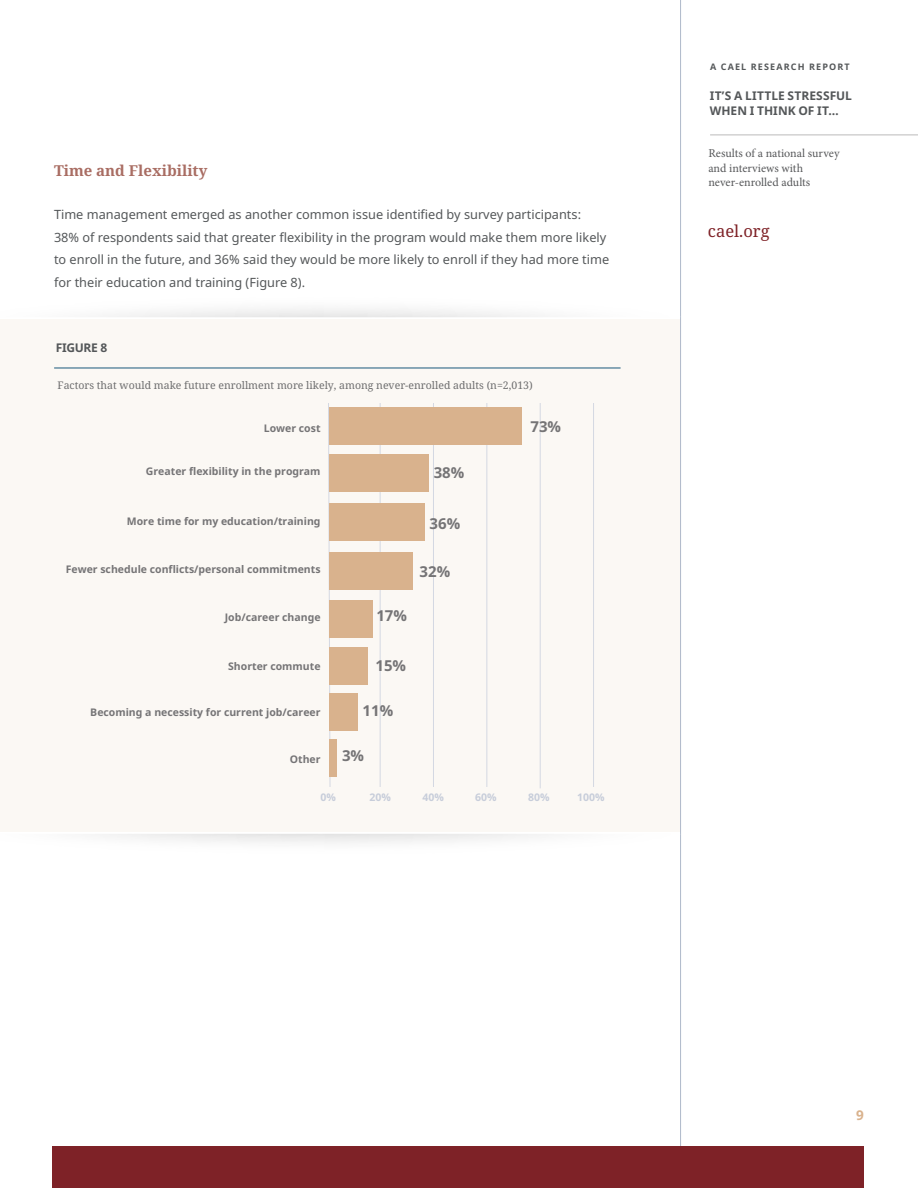
<style>
.page{position:relative;width:918px;height:1188px;background:#fff}
.page>*{position:absolute;margin:0;border:0;box-sizing:border-box;transform-origin:0 0}
.t1{font:16.5px "Noto Serif";color:#7e2227}
.t2{font:700 15px "Noto Sans";color:#757476}
.INTRO_PARA_RED{font:700 15px "Noto Serif";color:#a96d63}
.t3{font:700 13.5px "Noto Sans";color:#d9b28d}
.COPY_1{font:12.75px/22.5px "Noto Sans";color:#545759}
.t4{font:12px/14.4px "Minion Pro";color:#57585a}
.t5{font:700 12px/15px "Noto Sans";letter-spacing:.005em;color:#545759}
.t6{font:700 10.5px "Noto Sans";color:#757476}
.t7{font:10.5px "Noto Serif";color:#6e6e6f}
.t8{font:700 10.5px "Noto Sans";color:#c7cdda}
.t9{font:700 9px "Noto Sans";letter-spacing:.125em;color:#545759}
</style>
<div class="page">
<hr style="left:710px;top:135px;width:208px;height:1px;background:#bbbaba">
<div style="left:0;top:319px;width:681px;height:513px;background:#fbf8f4"></div>
<hr style="left:593px;top:403px;width:1px;height:384px;background:#d4d8e2">
<hr style="left:540px;top:403px;width:1px;height:385px;background:#d4d8e2">
<hr style="left:486px;top:403px;width:1px;height:384px;background:#d4d8e2">
<hr style="left:433px;top:403px;width:1px;height:384px;background:#d4d8e2">
<hr style="left:380px;top:403px;width:1px;height:384px;background:#d4d8e2">
<svg style="left:328px;top:403px;width:3px;height:384px"></svg>
<hr style="left:54px;top:368px;width:567px;height:1px;background:#19597c">
<div style="left:330px;top:739px;width:7px;height:38px;background:#d9b28d"></div>
<div style="left:330px;top:693px;width:28px;height:38px;background:#d9b28d"></div>
<div style="left:330px;top:600px;width:43px;height:38px;background:#d9b28d"></div>
<div style="left:330px;top:647px;width:38px;height:38px;background:#d9b28d"></div>
<div style="left:330px;top:552px;width:83px;height:38px;background:#d9b28d"></div>
<div style="left:330px;top:454px;width:99px;height:38px;background:#d9b28d"></div>
<div style="left:330px;top:503px;width:95px;height:38px;background:#d9b28d"></div>
<div style="left:330px;top:407px;width:192px;height:38px;background:#d9b28d"></div>
<hr style="left:680px;top:0;width:1px;height:1188px;background:#afb9ca">
<div style="left:53px;top:1146px;width:811px;height:42px;background:#7e2227"></div>
<img style="left:108px;top:308px;width:573px;height:9px">
<img style="left:102px;top:834px;width:579px;height:9px">
<p class="INTRO_PARA_RED" style="left:54px;top:160px;width:155px">Time and Flexibility</p>
<p class="COPY_1" style="left:54px;top:203px;width:557px">Time management emerged as another common issue identified by survey participants:<br>38% of respondents said that greater flexibility in the program would make them more likely to enroll in the future, and 36% said they would be more likely to enroll if they had more time for their education and training (Figure 8).</p>
<p class="t5" style="left:56px;top:341px;width:53px">FIGURE 8</p>
<p class="t7" style="left:58px;top:378px;width:477px">Factors that would make future enrollment more likely, among never-enrolled adults (n=2,013)</p>
<p class="t2" style="left:530px;top:416px;width:32px">73%</p>
<p class="t6" style="left:264px;top:420px;width:58px">Lower cost</p>
<p class="t6" style="left:146px;top:464px;width:176px">Greater flexibility in the program</p>
<p class="t2" style="left:434px;top:462px;width:32px">38%</p>
<p class="t6" style="left:127px;top:514px;width:195px">More time for my education/training</p>
<p class="t2" style="left:430px;top:513px;width:32px">36%</p>
<p class="t6" style="left:66px;top:561px;width:256px">Fewer schedule conflicts/personal commitments</p>
<p class="t2" style="left:420px;top:561px;width:32px">32%</p>
<p class="t6" style="left:225px;top:610px;width:97px">Job/career change</p>
<p class="t2" style="left:376px;top:605px;width:32px">17%</p>
<p class="t6" style="left:228px;top:658px;width:94px">Shorter commute</p>
<p class="t2" style="left:375px;top:655px;width:32px">15%</p>
<p class="t6" style="left:90px;top:705px;width:232px">Becoming a necessity for current job/career</p>
<p class="t6" style="left:290px;top:751px;width:32px">Other</p>
<p class="t2" style="left:363px;top:700px;width:32px">11%</p>
<p class="t2" style="left:342px;top:745px;width:24px">3%</p>
<p class="t8" style="left:321px;top:789px;width:17px">0%</p>
<p class="t8" style="left:370px;top:789px;width:23px">20%</p>
<p class="t8" style="left:422px;top:789px;width:23px">40%</p>
<p class="t8" style="left:475px;top:789px;width:23px">60%</p>
<p class="t8" style="left:528px;top:789px;width:23px">80%</p>
<p class="t8" style="left:577px;top:789px;width:29px">100%</p>
<p class="t9" style="left:710px;top:60px;width:141px">A CAEL RESEARCH REPORT</p>
<p class="t5" style="left:710px;top:89px;width:144px">IT’S A LITTLE STRESSFUL<br>WHEN I THINK OF IT…</p>
<p class="t4" style="left:708px;top:146px;width:133px">Results of a national survey and interviews with never-enrolled adults</p>
<p class="t1" style="left:708px;top:219px;width:63px">cael.org</p>
<p class="t3" style="left:856px;top:1105px;width:9px">9</p>
</div>
